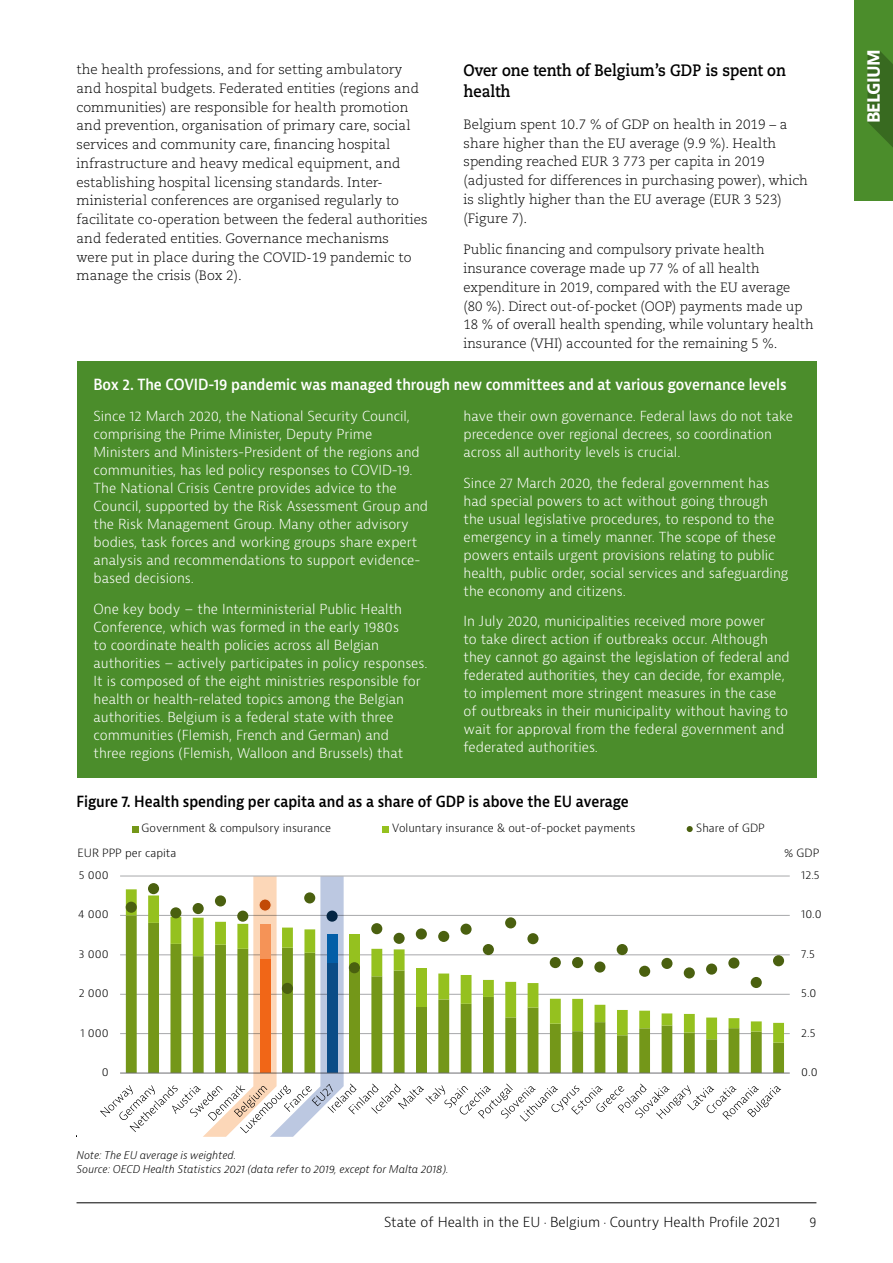
<style>
.page{position:relative;width:893px;height:1263px;background:#fff}
.page>*{position:absolute;margin:0;border:0;box-sizing:border-box;transform-origin:0 0}
.t1{font:700 18px "Bernina Sans";letter-spacing:-.04em;color:#fff;scale:.95 1}
.t2{font:700 16.5px/21px "Caecilia LT Pro 75";color:#000;scale:.9 1}
.t3{font:600 15px "Bernina Sans";letter-spacing:-.005em;color:#fff;scale:.9 1}
.t4{font:600 15px "Bernina Sans";letter-spacing:-.005em;color:#000;scale:.9 1}
.t5{font:300 13.5px/18px "Bernina Sans";color:#fff}
.t6{font:300 13.5px/18.8px "Caecilia LT Pro 45";color:#000}
.t7{font:300 13.5px "Bernina Sans";color:#000}
.t8{font:300 13.5px "Bernina Sans";color:#000;scale:.9 1}
.t9{font:300 11.1px "Bernina Sans";color:#000}
.t10{font:italic 300 10.5px/13.5px "Bernina Sans";color:#000}
</style>
<div class="page">
<div style="left:854px;top:0;width:39px;height:201px;background:#4b8d2b"></div>
<hr style="left:77px;top:1202px;width:739px;height:1px;background:#000">
<svg style="left:867px;top:51px;width:26px;height:96px"></svg>
<div style="left:77px;top:361px;width:739px;height:416px;background:#4b8d2b"></div>
<hr style="left:120px;top:1033px;width:670px;height:1px;background:#a7a8aa">
<hr style="left:120px;top:994px;width:670px;height:1px;background:#a7a8aa">
<hr style="left:120px;top:954px;width:670px;height:1px;background:#a7a8aa">
<hr style="left:120px;top:915px;width:670px;height:1px;background:#a7a8aa">
<hr style="left:120px;top:876px;width:670px;height:1px;background:#a7a8aa">
<hr style="left:120px;top:1073px;width:670px;height:1px;background:#6d6e71">
<div style="left:773px;top:955px;width:11px;height:11px;background:#4a600f;border-radius:50%"></div>
<div style="left:132px;top:826px;width:7px;height:6px;background:#749719"></div>
<div style="left:382px;top:826px;width:7px;height:6px;background:#95c11f"></div>
<svg style="left:687px;top:826px;width:6px;height:6px"></svg>
<svg style="left:100px;top:876px;width:681px;height:261px"></svg>
<p class="t6" style="left:77px;top:60px;width:352px">the health professions, and for setting ambulatory and hospital budgets. Federated entities (regions and communities) are responsible for health promotion and prevention, organisation of primary care, social services and community care, financing hospital infrastructure and heavy medical equipment, and establishing hospital licensing standards. Inter&shy;ministerial conferences are organised regularly to facilitate co-operation between the federal authorities and federated entities. Governance mechanisms<br>were put in place during the COVID-19 pandemic to manage the crisis (Box 2).</p>
<p class="t2" style="left:463px;top:60px;width:360px">Over one tenth of Belgium’s GDP is spent on health</p>
<p class="t6" style="left:463px;top:115px;width:346px">Belgium spent 10.7 % of GDP on health in 2019 – a share higher than the EU average (9.9 %). Health spending reached EUR 3 773 per capita in 2019 (adjusted for differences in purchasing power), which is slightly higher than the EU average (EUR 3 523) (Figure 7).</p>
<p class="t6" style="left:463px;top:240px;width:352px">Public financing and compulsory private health insurance coverage made up 77 % of all health expenditure in 2019, compared with the EU average<br>(80 %). Direct out-of-pocket (OOP) payments made up 18 % of overall health spending, while voluntary health insurance (VHI) accounted for the remaining 5 %.</p>
<p class="t3" style="left:94px;top:375px;width:772px">Box 2. The COVID-19 pandemic was managed through new committees and at various governance levels</p>
<p class="t5" style="left:94px;top:407px;width:336px">Since 12 March 2020, the National Security Council, comprising the Prime Minister, Deputy Prime Ministers and Ministers-President of the regions and communities, has led policy responses to COVID-19.<br>The National Crisis Centre provides advice to the Council, supported by the Risk Assessment Group and the Risk Management Group. Many other advisory bodies, task forces and working groups share expert analysis and recommendations to support evidence&shy;based decisions.</p>
<p class="t5" style="left:94px;top:600px;width:335px">One key body – the Interministerial Public Health Conference, which was formed in the early 1980s<br>to coordinate health policies across all Belgian authorities – actively participates in policy responses.<br>It is composed of the eight ministries responsible for health or health-related topics among the Belgian authorities. Belgium is a federal state with three communities (Flemish, French and German) and<br>three regions (Flemish, Walloon and Brussels) that</p>
<p class="t5" style="left:463px;top:407px;width:331px">have their own governance. Federal laws do not take precedence over regional decrees, so coordination across all authority levels is crucial.</p>
<p class="t5" style="left:463px;top:474px;width:326px">Since 27 March 2020, the federal government has had special powers to act without going through the usual legislative procedures, to respond to the emergency in a timely manner. The scope of these powers entails urgent provisions relating to public health, public order, social services and safeguarding the economy and citizens.</p>
<p class="t5" style="left:463px;top:613px;width:328px">In July 2020, municipalities received more power<br>to take direct action if outbreaks occur. Although they cannot go against the legislation of federal and federated authorities, they can decide, for example, to implement more stringent measures in the case of outbreaks in their municipality without having to wait for approval from the federal government and federated authorities.</p>
<p class="t4" style="left:77px;top:792px;width:615px">Figure 7. Health spending per capita and as a share of GDP is above the EU average</p>
<p class="t9" style="left:142px;top:821px;width:191px">Government &amp; compulsory insurance</p>
<p class="t9" style="left:392px;top:821px;width:245px">Voluntary insurance &amp; out-of-pocket payments</p>
<p class="t9" style="left:696px;top:821px;width:70px">Share of GDP</p>
<p class="t9" style="left:78px;top:845px;width:100px">EUR PPP per capita</p>
<p class="t9" style="left:784px;top:845px;width:37px">% GDP</p>
<p class="t9" style="left:79px;top:867px;width:31px">5 000</p>
<p class="t9" style="left:801px;top:867px;width:20px">12.5</p>
<p class="t9" style="left:78px;top:907px;width:32px">4 000</p>
<p class="t9" style="left:801px;top:907px;width:22px">10.0</p>
<p class="t9" style="left:79px;top:946px;width:31px">3 000</p>
<p class="t9" style="left:801px;top:946px;width:15px">7.5</p>
<p class="t9" style="left:79px;top:986px;width:31px">2 000</p>
<p class="t9" style="left:801px;top:986px;width:17px">5.0</p>
<p class="t9" style="left:81px;top:1025px;width:30px">1 000</p>
<p class="t9" style="left:801px;top:1025px;width:16px">2.5</p>
<p class="t9" style="left:102px;top:1064px;width:8px">0</p>
<p class="t9" style="left:801px;top:1065px;width:18px">0.0</p>
<p class="t10" style="left:77px;top:1149px;width:373px">Note: The EU average is weighted.<br>Source: OECD Health Statistics 2021 (data refer to 2019, except for Malta 2018).</p>
<p class="t9" style="left:72px;top:1152px;width:42px">Norway</p>
<p class="t7" style="left:384px;top:1213px;width:398px">State of Health in the EU · Belgium · Country Health Profile 2021</p>
<p class="t8" style="left:809px;top:1213px;width:9px">9</p>
<h1 class="t1" style="left:862px;top:123px;width:79px;rotate:-90deg">BELGIUM</h1>
</div>
